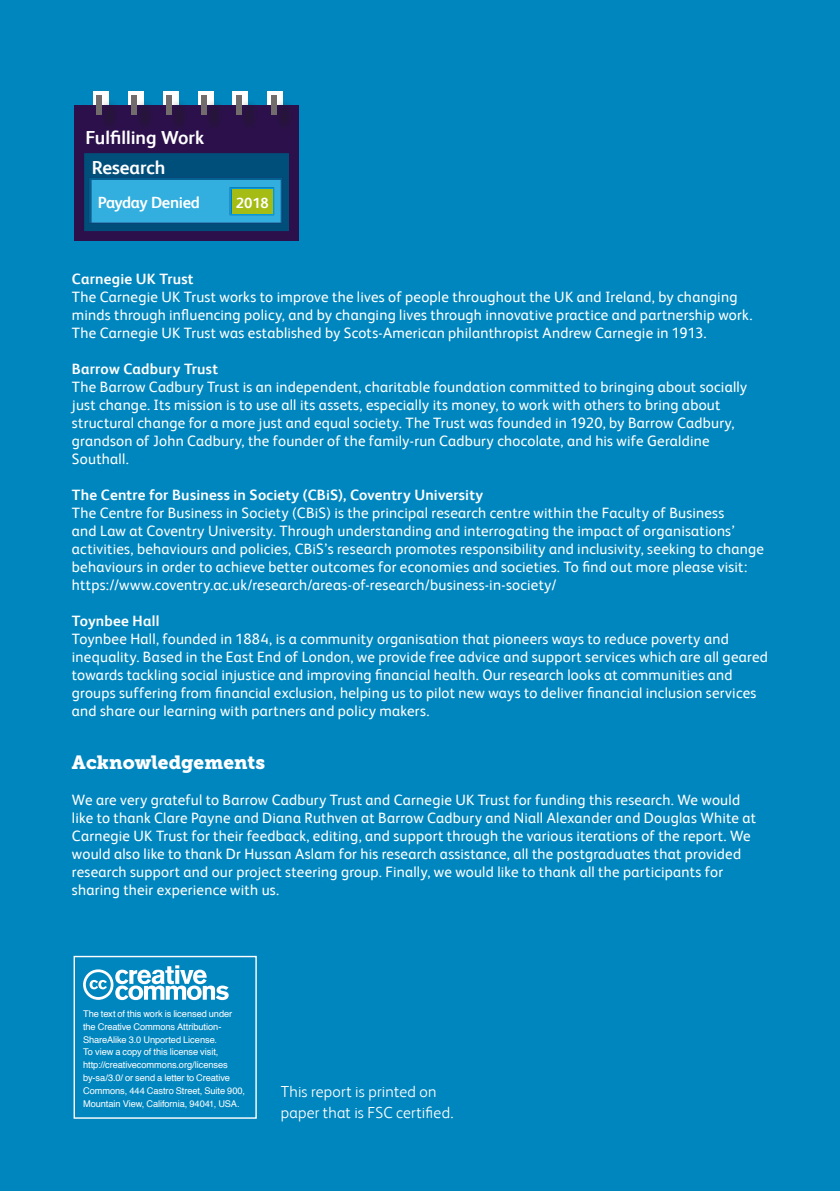
<style>
.page{position:relative;width:840px;height:1191px;background:#fff}
.page>*{position:absolute;margin:0;border:0;box-sizing:border-box;transform-origin:0 0}
.t1{font:19px "Museo Slab 900";letter-spacing:.005em;color:#fff}
.t2{font:700 18.8px/30px "FS Albert";color:#fff}
.t3{font:700 16.2px "FS Albert";letter-spacing:-.02em;color:#fff}
.t4{font:300 16px/21.4px "FS Albert";letter-spacing:.015em;color:#fff}
.t5{font:15px/18px "FS Albert";letter-spacing:.015em;color:#fff}
.t6{font:700 15px "FS Albert";letter-spacing:.015em;color:#fff}
.t7{font:700 14.8px "FS Albert";color:#fff}
.t8{font:9.2px/12.8px "Helvetica";letter-spacing:-.01em;color:#fff}
</style>
<div class="page">
<div style="left:0;top:0;width:839px;height:1191px;background:#0086be"></div>
<svg style="left:83px;top:965px;width:145px;height:35px"></svg>
<div style="left:73px;top:955px;width:184px;height:163px;border:1px solid #fff"></div>
<div style="left:74px;top:105px;width:224px;height:135px;background:#2c104c"></div>
<svg style="left:84px;top:153px;width:205px;height:78px;background:#177ba9"></svg>
<img style="left:230px;top:187px;width:44px;height:28px">
<div style="left:232px;top:189px;width:40px;height:25px;background:#a4bc14"></div>
<div style="left:267px;top:91px;width:16px;height:14px;background:#fff"></div>
<div style="left:273px;top:98px;width:21px;height:35px;background:#1d1d1b;opacity:.75"></div>
<div style="left:271px;top:95px;width:5px;height:20px;background:#726d6c"></div>
<div style="left:233px;top:91px;width:15px;height:14px;background:#fff"></div>
<div style="left:239px;top:98px;width:20px;height:35px;background:#1d1d1b;opacity:.75"></div>
<div style="left:236px;top:95px;width:5px;height:20px;background:#726d6c"></div>
<div style="left:198px;top:91px;width:15px;height:14px;background:#fff"></div>
<div style="left:204px;top:98px;width:21px;height:35px;background:#1d1d1b;opacity:.75"></div>
<div style="left:201px;top:95px;width:5px;height:20px;background:#726d6c"></div>
<div style="left:163px;top:91px;width:15px;height:14px;background:#fff"></div>
<div style="left:169px;top:98px;width:21px;height:35px;background:#1d1d1b;opacity:.75"></div>
<div style="left:166px;top:95px;width:5px;height:20px;background:#726d6c"></div>
<div style="left:128px;top:91px;width:15px;height:14px;background:#fff"></div>
<div style="left:134px;top:98px;width:21px;height:35px;background:#1d1d1b;opacity:.75"></div>
<div style="left:131px;top:95px;width:5px;height:20px;background:#726d6c"></div>
<div style="left:93px;top:91px;width:15px;height:14px;background:#fff"></div>
<div style="left:99px;top:98px;width:21px;height:35px;background:#1d1d1b;opacity:.75"></div>
<div style="left:96px;top:95px;width:5px;height:20px;background:#726d6c"></div>
<svg style="left:839px;top:1177px;width:1px;height:14px"></svg>
<p class="t2" style="left:92px;top:122px;width:114px;text-indent:-6px">Fulfilling Work<br>Research</p>
<p class="t3" style="left:98px;top:193px;width:103px">Payday Denied</p>
<p class="t7" style="left:236px;top:195px;width:35px">2018</p>
<p class="t6" style="left:72px;top:270px;width:123px">Carnegie UK Trust</p>
<p class="t5" style="left:72px;top:287px;width:681px">The Carnegie UK Trust works to improve the lives of people throughout the UK and Ireland, by changing minds through influencing policy, and by changing lives through innovative practice and partnership work.<br>The Carnegie UK Trust was established by Scots-American philanthropist Andrew Carnegie in 1913.</p>
<p class="t6" style="left:72px;top:360px;width:148px">Barrow Cadbury Trust</p>
<p class="t5" style="left:72px;top:377px;width:676px">The Barrow Cadbury Trust is an independent, charitable foundation committed to bringing about socially just change. Its mission is to use all its assets, especially its money, to work with others to bring about structural change for a more just and equal society. The Trust was founded in 1920, by Barrow Cadbury, grandson of John Cadbury, the founder of the family-run Cadbury chocolate, and his wife Geraldine Southall.</p>
<p class="t6" style="left:72px;top:486px;width:412px">The Centre for Business in Society (CBiS), Coventry University</p>
<p class="t5" style="left:72px;top:503px;width:693px">The Centre for Business in Society (CBiS) is the principal research centre within the Faculty of Business<br>and Law at Coventry University. Through understanding and interrogating the impact of organisations’ activities, behaviours and policies, CBiS’s research promotes responsibility and inclusivity, seeking to change behaviours in order to achieve better outcomes for economies and societies. To find out more please visit: https://www.coventry.ac.uk/research/areas-of-research/business-in-society/</p>
<p class="t6" style="left:72px;top:612px;width:89px">Toynbee Hall</p>
<p class="t5" style="left:72px;top:629px;width:697px">Toynbee Hall, founded in 1884, is a community organisation that pioneers ways to reduce poverty and inequality. Based in the East End of London, we provide free advice and support services which are all geared towards tackling social injustice and improving financial health. Our research looks at communities and groups suffering from financial exclusion, helping us to pilot new ways to deliver financial inclusion services and share our learning with partners and policy makers.</p>
<p class="t1" style="left:72px;top:751px;width:194px">Acknowledgements</p>
<p class="t5" style="left:72px;top:790px;width:685px">We are very grateful to Barrow Cadbury Trust and Carnegie UK Trust for funding this research. We would like to thank Clare Payne and Diana Ruthven at Barrow Cadbury and Niall Alexander and Douglas White at Carnegie UK Trust for their feedback, editing, and support through the various iterations of the report. We would also like to thank Dr Hussan Aslam for his research assistance, all the postgraduates that provided research support and our project steering group. Finally, we would like to thank all the participants for sharing their experience with us.</p>
<p class="t8" style="left:83px;top:1007px;width:163px">The text of this work is licensed under the Creative Commons Attribution-ShareAlike 3.0 Unported License.<br>To view a copy of this license visit, http://creativecommons.org/licenses by-sa/3.0/ or send a letter to Creative Commons, 444 Castro Street, Suite 900, Mountain View, California, 94041, USA.</p>
<p class="t4" style="left:280px;top:1080px;width:174px">This report is printed on paper that is FSC certified.</p>
</div>
